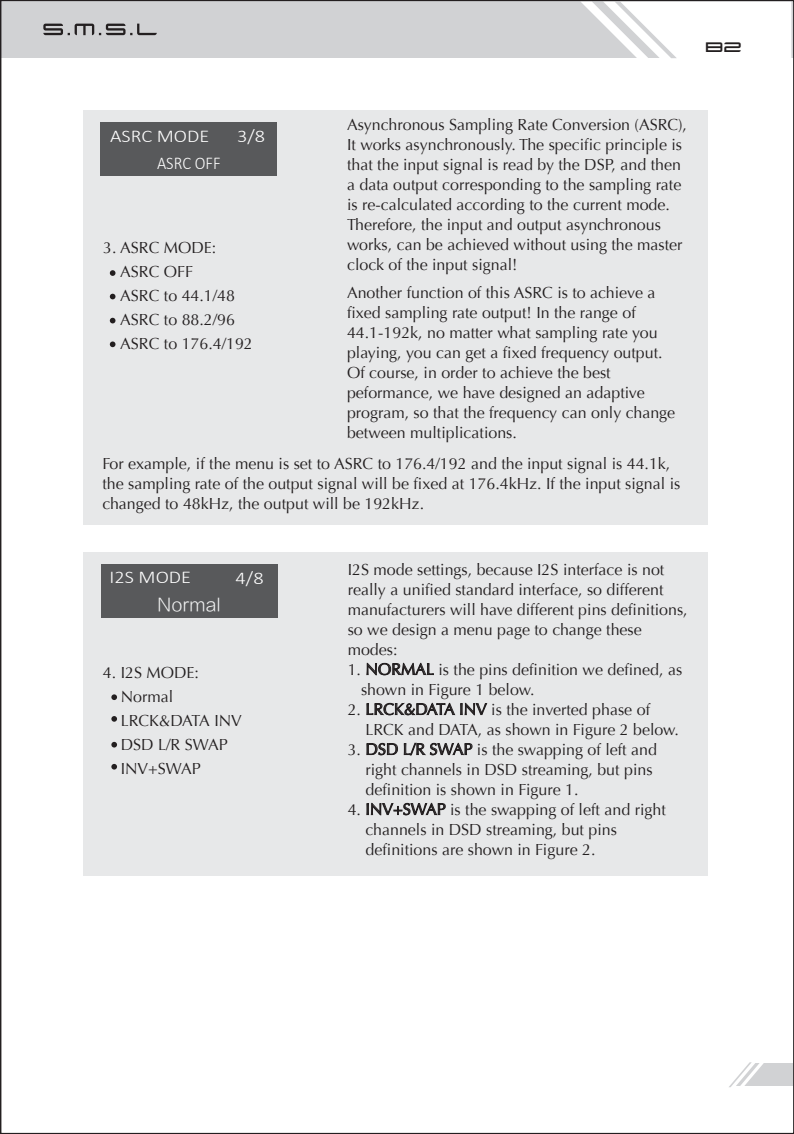
<style>
.page{position:relative;width:794px;height:1134px;background:#fff}
.page>*{position:absolute;margin:0;border:0;box-sizing:border-box;transform-origin:0 0}
.t1{font:19.2px "ft 88";color:#231f20}
.t2{font:300 18px "Calibri";color:#fff;scale:1.12 1}
.t3{font:300 18px "Calibri";color:#fff;scale:.91 1}
.t4{font:300 18px "Calibri";color:#fff;scale:1.13 1}
.t5{font:18px "FZLTXHK";color:#f3f4f4}
.t6{font:16px/20px "Optima";color:#231f20}
</style>
<div class="page">
<div style="left:0;top:1px;width:794px;height:57px;background:#d1d2d4"></div>
<svg style="left:582px;top:3px;width:209px;height:55px"></svg>
<svg style="left:43px;top:24px;width:114px;height:11px"></svg>
<div style="left:691px;top:1063px;width:102px;height:23px;background:#d1d2d4"></div>
<svg style="left:691px;top:1062px;width:73px;height:25px"></svg>
<div style="left:84px;top:552px;width:623px;height:324px;background:#e7e8e9"></div>
<svg style="left:111px;top:694px;width:6px;height:6px"></svg>
<svg style="left:111px;top:716px;width:6px;height:6px"></svg>
<svg style="left:111px;top:742px;width:6px;height:5px"></svg>
<svg style="left:111px;top:764px;width:6px;height:5px"></svg>
<div style="left:84px;top:110px;width:623px;height:414px;background:#e7e8e9"></div>
<svg style="left:366px;top:663px;width:68px;height:13px"></svg>
<svg style="left:366px;top:702px;width:121px;height:14px"></svg>
<svg style="left:366px;top:743px;width:32px;height:12px"></svg>
<svg style="left:404px;top:743px;width:6px;height:12px"></svg>
<div style="left:410px;top:743px;width:6px;height:12px;border:1px solid #231f20"></div>
<svg style="left:416px;top:742px;width:56px;height:14px"></svg>
<svg style="left:366px;top:802px;width:80px;height:14px"></svg>
<div style="left:101px;top:565px;width:176px;height:53px;background:#58595b"></div>
<div style="left:101px;top:122px;width:176px;height:54px;background:#58595b"></div>
<svg style="left:110px;top:270px;width:5px;height:6px"></svg>
<svg style="left:110px;top:294px;width:5px;height:5px"></svg>
<svg style="left:110px;top:318px;width:5px;height:5px"></svg>
<svg style="left:110px;top:341px;width:5px;height:6px"></svg>
<p class="t1" style="left:706px;top:41px;width:38px">b2</p>
<p class="t2" style="left:110px;top:125px;width:90px">ASRC MODE</p>
<p class="t4" style="left:237px;top:125px;width:26px">3/8</p>
<p class="t3" style="left:157px;top:152px;width:72px">ASRC OFF</p>
<p class="t6" style="left:120px;top:236px;width:134px;line-height:24px;text-indent:-17px">3. ASRC MODE:<br>ASRC OFF<br>ASRC to 44.1/48<br>ASRC to 88.2/96<br>ASRC to 176.4/192</p>
<p class="t6" style="left:347px;top:115px;width:341px">Asynchronous Sampling Rate Conversion (ASRC), It works asynchronously. The specific principle is that the input signal is read by the DSP, and then a data output corresponding to the sampling rate is re-calculated according to the current mode.<br>Therefore, the input and output asynchronous works, can be achieved without using the master clock of the input signal!</p>
<p class="t6" style="left:347px;top:283px;width:330px">Another function of this ASRC is to achieve a fixed sampling rate output! In the range of 44.1-192k, no matter what sampling rate you playing, you can get a fixed frequency output.<br>Of course, in order to achieve the best peformance, we have designed an adaptive program, so that the frequency can only change between multiplications.</p>
<p class="t6" style="left:102px;top:454px;width:579px">For example, if the menu is set to ASRC to 176.4/192 and the input signal is 44.1k, the sampling rate of the output signal will be fixed at 176.4kHz. If the input signal is changed to 48kHz, the output will be 192kHz.</p>
<p class="t2" style="left:110px;top:566px;width:74px">I2S MODE</p>
<p class="t4" style="left:236px;top:566px;width:26px">4/8</p>
<p class="t5" style="left:158px;top:595px;width:65px">Normal</p>
<p class="t6" style="left:121px;top:660px;width:123px;line-height:24px;text-indent:-18px">4. I2S MODE:<br>Normal<br>LRCK&amp;DATA INV<br>DSD L/R SWAP<br>INV+SWAP</p>
<p class="t6" style="left:348px;top:559px;width:341px">I2S mode settings, because I2S interface is not really a unified standard interface, so different manufacturers will have different pins definitions, so we design a menu page to change these modes:</p>
<p class="t6" style="left:361px;top:659px;width:323px;text-indent:-13px">1. NORMAL is the pins definition we defined, as shown in Figure 1 below.</p>
<p class="t6" style="left:365px;top:699px;width:315px;text-indent:-18px">2. LRCK&amp;DATA INV is the inverted phase of<br>LRCK and DATA, as shown in Figure 2 below.</p>
<p class="t6" style="left:365px;top:739px;width:293px;text-indent:-18px">3. DSD L/R SWAP is the swapping of left and right channels in DSD streaming, but pins definition is shown in Figure 1.</p>
<p class="t6" style="left:365px;top:799px;width:302px;text-indent:-18px">4. INV+SWAP is the swapping of left and right channels in DSD streaming, but pins definitions are shown in Figure 2.</p>
</div>
